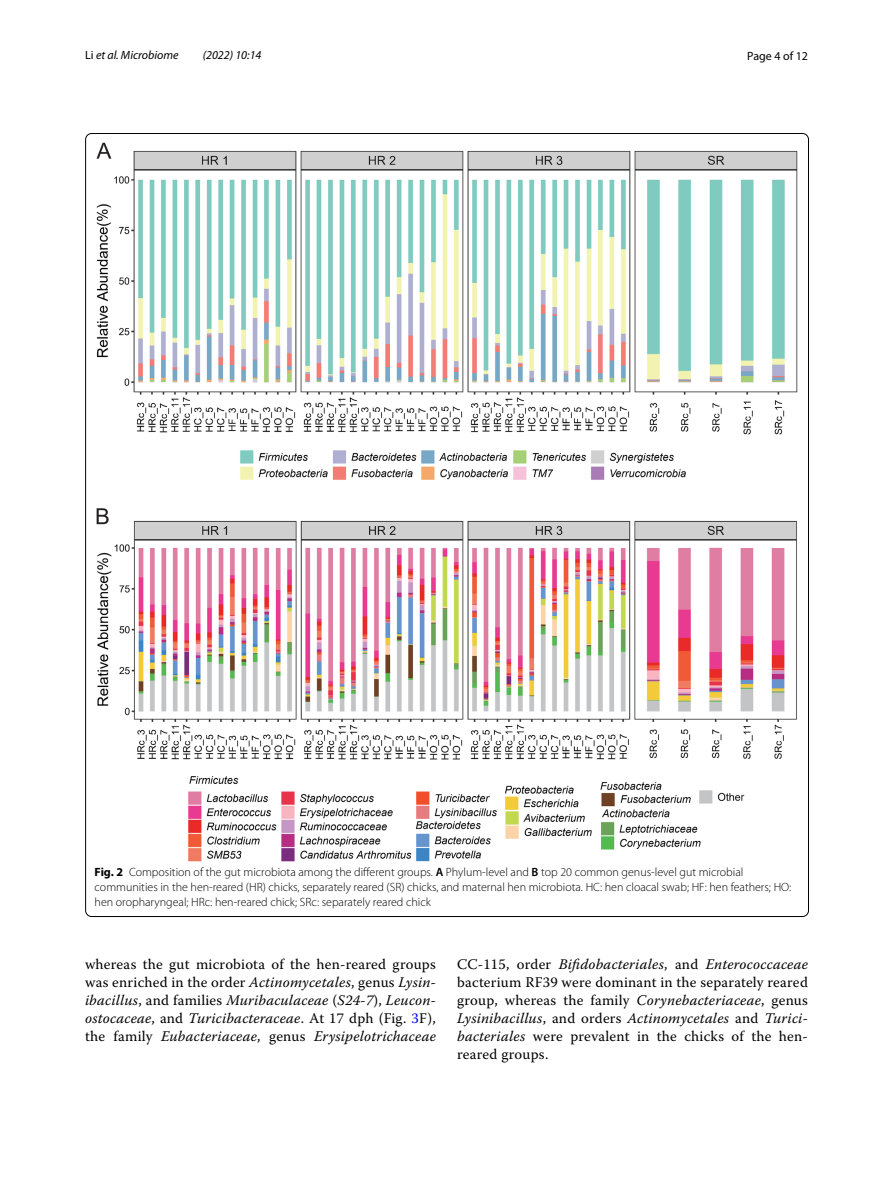
<style>
.page{position:relative;width:893px;height:1187px;background:#fff}
.page>*{position:absolute;margin:0;border:0;box-sizing:border-box;transform-origin:0 0}
.t1{font:14.7px/18px "Warnock Pro";letter-spacing:.015em;color:#000;text-align:justify}
.t2{font:300 12px/15px "Myriad Pro";color:#000}
.t3{font:italic 12px "Myriad Pro";color:#000}
.t4{font:12px "Myriad Pro";color:#000}
.s1{font-style:normal}
.s2{font-weight:700}
.s3{font-weight:600}
.s4{font-style:italic}
.s5{color:#00f}
</style>
<div class="page">
<img style="left:97px;top:142px;width:700px;height:719px">
<p class="t3" style="left:85px;top:48px;width:95px"><span class="s1">Li</span> et al. Microbiome</p>
<p class="t3" style="left:203px;top:48px;width:60px">(2022) 10:14</p>
<p class="t4" style="left:747px;top:48px;width:62px">Page 4 of 12</p>
<p class="t2" style="left:95px;top:864px;width:698px"><span class="s2">Fig. 2</span> Composition of the gut microbiota among the different groups. <span class="s3">A</span> Phylum-level and <span class="s3">B</span> top 20 common genus-level gut microbial communities in the hen-reared (HR) chicks, separately reared (SR) chicks, and maternal hen microbiota. HC: hen cloacal swab; HF: hen feathers; HO: hen oropharyngeal; HRc: hen-reared chick; SRc: separately reared chick</p>
<p class="t1" style="left:85px;top:954px;width:352px">whereas the gut microbiota of the hen-reared groups was enriched in the order <span class="s4">Actinomycetales</span>, genus <span class="s4">Lysin&shy;ibacillus</span>, and families <span class="s4">Muribaculaceae</span> (<span class="s4">S24-7</span>), <span class="s4">Leucon&shy;ostocaceae</span>, and <span class="s4">Turicibacteraceae</span>. At 17 dph (Fig. <span class="s5">3</span>F), the family <span class="s4">Eubacteriaceae</span>, genus <span class="s4">Erysipelotrichaceae</span></p>
<p class="t1" style="left:457px;top:954px;width:352px">CC-115, order <span class="s4">Bifidobacteriales</span>, and <span class="s4">Enterococcaceae </span>bacterium RF39 were dominant in the separately reared group, whereas the family <span class="s4">Corynebacteriaceae</span>, genus <span class="s4">Lysinibacillus</span>, and orders <span class="s4">Actinomycetales</span> and <span class="s4">Turici&shy;bacteriales</span> were prevalent in the chicks of the hen&shy;reared groups.</p>
</div>
